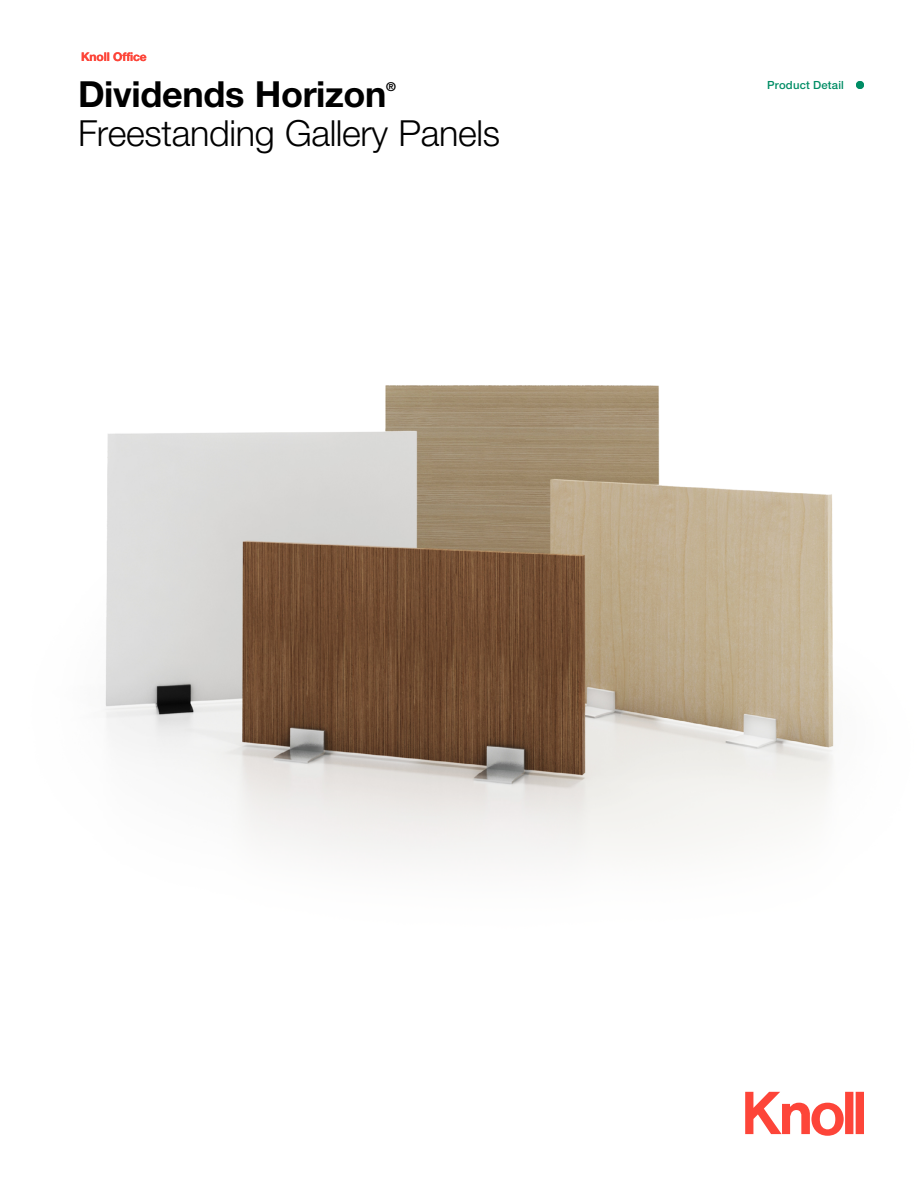
<style>
.page{position:relative;width:918px;height:1188px;background:#fff}
.page>*{position:absolute;margin:0;border:0;box-sizing:border-box;transform-origin:0 0}
.t1{font:300 36px "Helvetica Neue LT Std";letter-spacing:-.01em;color:#000}
.t2{font:700 36px "Helvetica Neue LT Std";letter-spacing:-.01em;color:#000}
.t3{font:700 12.3px "Helvetica Neue LT Std";color:#000}
.t4{font:700 12px "Helvetica Neue LT Std";letter-spacing:-.01em;color:#fd4539}
.t5{font:500 11.25px "Helvetica Neue LT Std";letter-spacing:.02em;color:#008d65}
</style>
<div class="page">
<img style="left:105px;top:385px;width:729px;height:475px">
<svg style="left:745px;top:1092px;width:99px;height:44px"></svg>
<div style="left:845px;top:1092px;width:8px;height:42px;background:#fd4539"></div>
<div style="left:856px;top:1092px;width:8px;height:42px;background:#fd4539"></div>
<div style="left:856px;top:81px;width:8px;height:8px;background:#008d65;border-radius:50%"></div>
<p class="t4" style="left:81px;top:50px;width:67px">Knoll Office</p>
<p class="t2" style="left:78px;top:72px;width:310px">Dividends Horizon</p>
<p class="t3" style="left:386px;top:79px;width:11px">®</p>
<p class="t1" style="left:78px;top:111px;width:424px">Freestanding Gallery Panels</p>
<p class="t5" style="left:767px;top:78px;width:78px">Product Detail</p>
</div>
